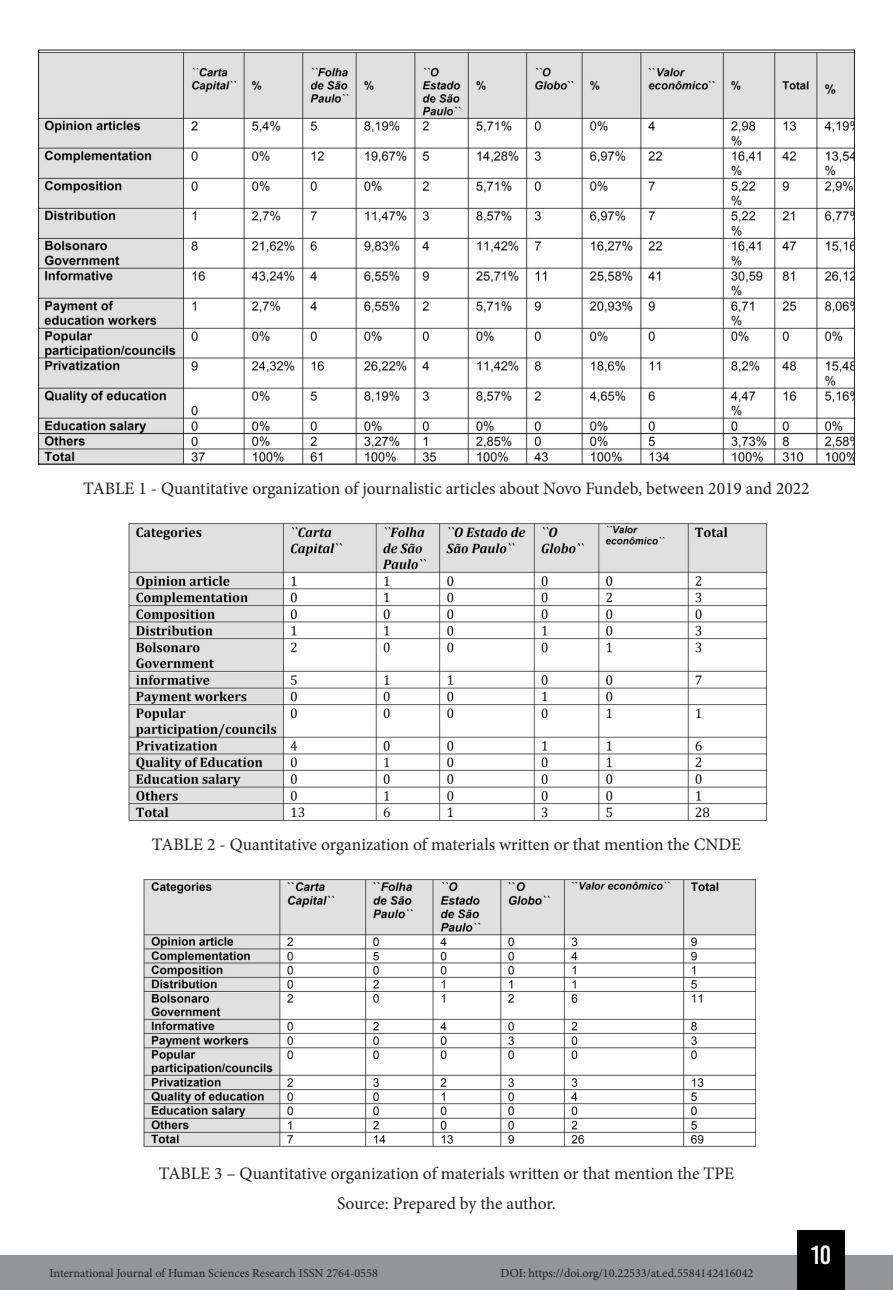
<style>
.page{position:relative;width:893px;height:1290px;background:#fff}
.page>*{position:absolute;margin:0;border:0;box-sizing:border-box;transform-origin:0 0}
.t1{font:26.25px "Bebas Kai";color:#fff}
.INFO{font:17.5px "Minion Pro";letter-spacing:-.005em;color:#231f20}
.t2{font:12.25px "Minion Pro";color:#231f20}
</style>
<div class="page">
<div style="left:0;top:1255px;width:893px;height:35px;background:#939598"></div>
<div style="left:797px;top:1230px;width:48px;height:60px;background:#000"></div>
<img style="left:40px;top:52px;width:813px;height:410px">
<img style="left:128px;top:523px;width:639px;height:298px">
<img style="left:143px;top:879px;width:612px;height:268px">
<p class="INFO" style="left:83px;top:477px;width:728px">TABLE 1 - Quantitative organization of journalistic articles about Novo Fundeb, between 2019 and 2022</p>
<p class="INFO" style="left:152px;top:833px;width:590px">TABLE 2 - Quantitative organization of materials written or that mention the CNDE</p>
<p class="INFO" style="left:159px;top:1162px;width:577px">TABLE 3 – Quantitative organization of materials written or that mention the TPE</p>
<p class="INFO" style="left:337px;top:1191px;width:220px">Source: Prepared by the author.</p>
<p class="t2" style="left:50px;top:1265px;width:330px">International Journal of Human Sciences Research ISSN 2764-0558</p>
<p class="t2" style="left:501px;top:1265px;width:254px">DOI: https://doi.org/10.22533/at.ed.5584142416042</p>
<h1 class="t1" style="left:811px;top:1241px;width:22px">10</h1>
</div>
